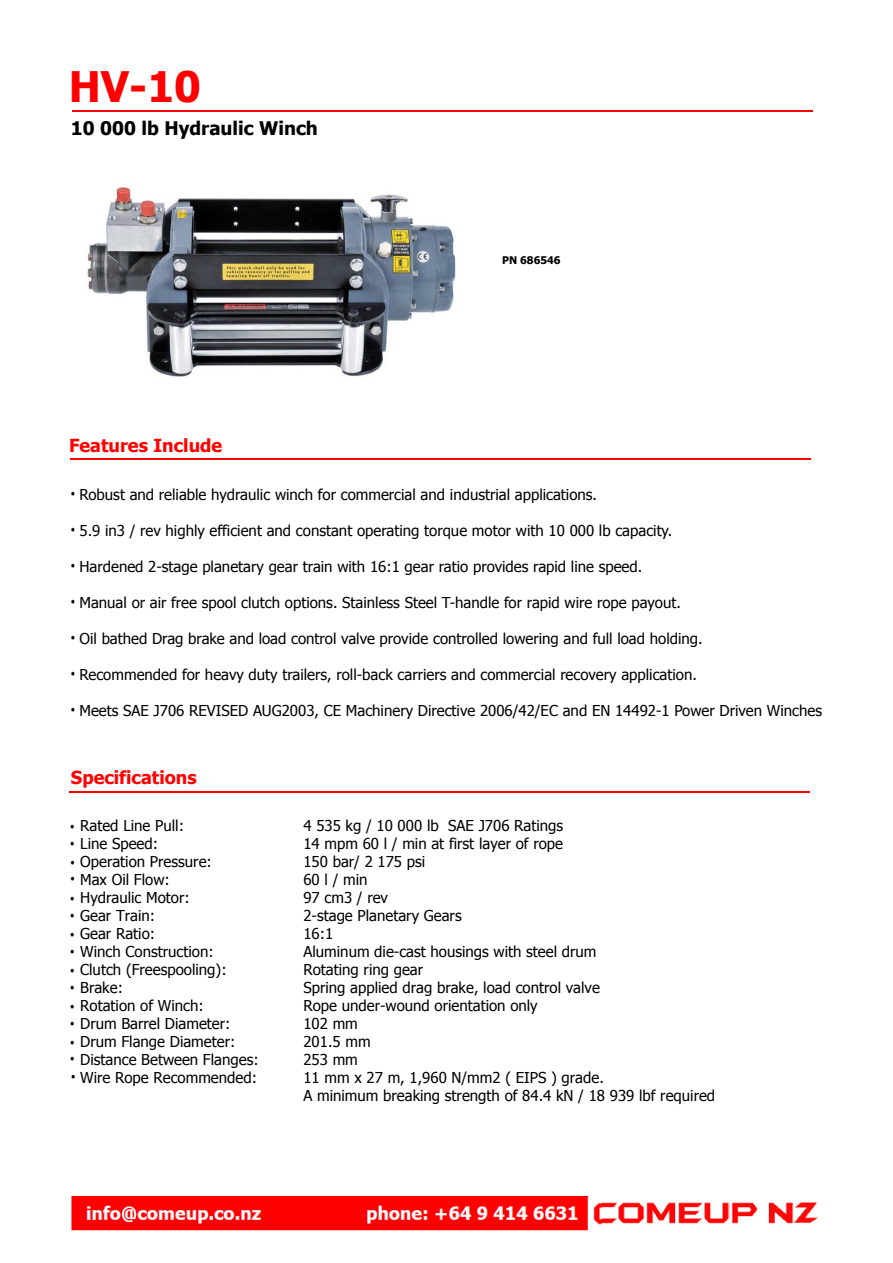
<style>
.page{position:relative;width:893px;height:1263px;background:#fff}
.page>*{position:absolute;margin:0;border:0;box-sizing:border-box;transform-origin:0 0}
.t1{font:700 42px "Tahoma";color:#f00}
.t2{font:700 18.75px "Tahoma";color:#000}
.t3{font:700 18px "Tahoma";color:#f00}
.t4{font:15px/18px "Tahoma";color:#000}
.t5{font:700 10.5px "Tahoma";color:#000}
.s1{font-family:"Arial Narrow";font-size:14.85px}
</style>
<div class="page">
<hr style="left:70px;top:458px;width:741px;height:2px;background:#f00">
<hr style="left:69px;top:791px;width:741px;height:2px;background:#f00">
<hr style="left:72px;top:110px;width:740px;height:2px;background:#f00">
<img style="left:86px;top:187px;width:370px;height:190px">
<img style="left:71px;top:1196px;width:747px;height:35px">
<h1 class="t1" style="left:69px;top:57px;width:134px">HV-10</h1>
<p class="t2" style="left:71px;top:115px;width:249px">10 000 lb Hydraulic Winch</p>
<p class="t3" style="left:69px;top:432px;width:155px">Features Include</p>
<p class="t5" style="left:502px;top:253px;width:60px">PN 686546</p>
<p class="t4" style="left:71px;top:485px;width:528px"><span class="s1">•</span> Robust and reliable hydraulic winch for commercial and industrial applications.</p>
<p class="t4" style="left:71px;top:521px;width:603px"><span class="s1">•</span> 5.9 in3 / rev highly efficient and constant operating torque motor with 10 000 lb capacity.</p>
<p class="t4" style="left:71px;top:557px;width:573px"><span class="s1">•</span> Hardened 2-stage planetary gear train with 16:1 gear ratio provides rapid line speed.</p>
<p class="t4" style="left:71px;top:593px;width:612px"><span class="s1">•</span> Manual or air free spool clutch options. Stainless Steel T-handle for rapid wire rope payout.</p>
<p class="t4" style="left:71px;top:629px;width:633px"><span class="s1">•</span> Oil bathed Drag brake and load control valve provide controlled lowering and full load holding.</p>
<p class="t4" style="left:71px;top:665px;width:628px"><span class="s1">•</span> Recommended for heavy duty trailers, roll-back carriers and commercial recovery application.</p>
<p class="t4" style="left:71px;top:701px;width:753px"><span class="s1">•</span> Meets SAE J706 REVISED AUG2003, CE Machinery Directive 2006/42/EC and EN 14492-1 Power Driven Winches</p>
<p class="t3" style="left:71px;top:765px;width:127px">Specifications</p>
<p class="t4" style="left:70px;top:816px;width:115px"><sub>•</sub> Rated Line Pull:</p>
<p class="t4" style="left:303px;top:816px;width:261px">4 535 kg / 10 000 lb SAE J706 Ratings</p>
<p class="t4" style="left:70px;top:834px;width:89px"><span class="s1">•</span> Line Speed:</p>
<p class="t4" style="left:303px;top:834px;width:261px">14 mpm 60 l / min at first layer of rope</p>
<p class="t4" style="left:70px;top:852px;width:143px"><span class="s1">•</span> Operation Pressure:</p>
<p class="t4" style="left:303px;top:852px;width:123px">150 bar/ 2 175 psi</p>
<p class="t4" style="left:70px;top:870px;width:101px"><span class="s1">•</span> Max Oil Flow:</p>
<p class="t4" style="left:303px;top:870px;width:66px">60 l / min</p>
<p class="t4" style="left:70px;top:888px;width:121px"><sub>•</sub> Hydraulic Motor:</p>
<p class="t4" style="left:303px;top:888px;width:86px">97 cm3 / rev</p>
<p class="t4" style="left:70px;top:906px;width:87px"><span class="s1">•</span> Gear Train:</p>
<p class="t4" style="left:303px;top:906px;width:160px">2-stage Planetary Gears</p>
<p class="t4" style="left:70px;top:924px;width:86px"><sub>•</sub> Gear Ratio:</p>
<p class="t4" style="left:303px;top:924px;width:31px">16:1</p>
<p class="t4" style="left:70px;top:942px;width:145px"><span class="s1">•</span> Winch Construction:</p>
<p class="t4" style="left:303px;top:942px;width:295px">Aluminum die-cast housings with steel drum</p>
<p class="t4" style="left:70px;top:960px;width:158px"><span class="s1">•</span> Clutch (Freespooling):</p>
<p class="t4" style="left:303px;top:960px;width:121px">Rotating ring gear</p>
<p class="t4" style="left:70px;top:978px;width:54px"><span class="s1">•</span> Brake:</p>
<p class="t4" style="left:303px;top:978px;width:298px">Spring applied drag brake, load control valve</p>
<p class="t4" style="left:70px;top:996px;width:135px"><span class="s1">•</span> Rotation of Winch:</p>
<p class="t4" style="left:303px;top:996px;width:236px">Rope under-wound orientation only</p>
<p class="t4" style="left:70px;top:1014px;width:162px"><span class="s1">•</span> Drum Barrel Diameter:</p>
<p class="t4" style="left:303px;top:1014px;width:56px">102 mm</p>
<p class="t4" style="left:70px;top:1032px;width:167px"><span class="s1">•</span> Drum Flange Diameter:</p>
<p class="t4" style="left:303px;top:1032px;width:69px">201.5 mm</p>
<p class="t4" style="left:70px;top:1050px;width:190px"><span class="s1">•</span> Distance Between Flanges:</p>
<p class="t4" style="left:303px;top:1050px;width:56px">253 mm</p>
<p class="t4" style="left:71px;top:1068px;width:187px"><span class="s1">•</span> Wire Rope Recommended:</p>
<p class="t4" style="left:303px;top:1068px;width:413px">11 mm x 27 m, 1,960 N/mm2 ( EIPS ) grade.<br>A minimum breaking strength of 84.4 kN / 18 939 lbf required</p>
</div>
